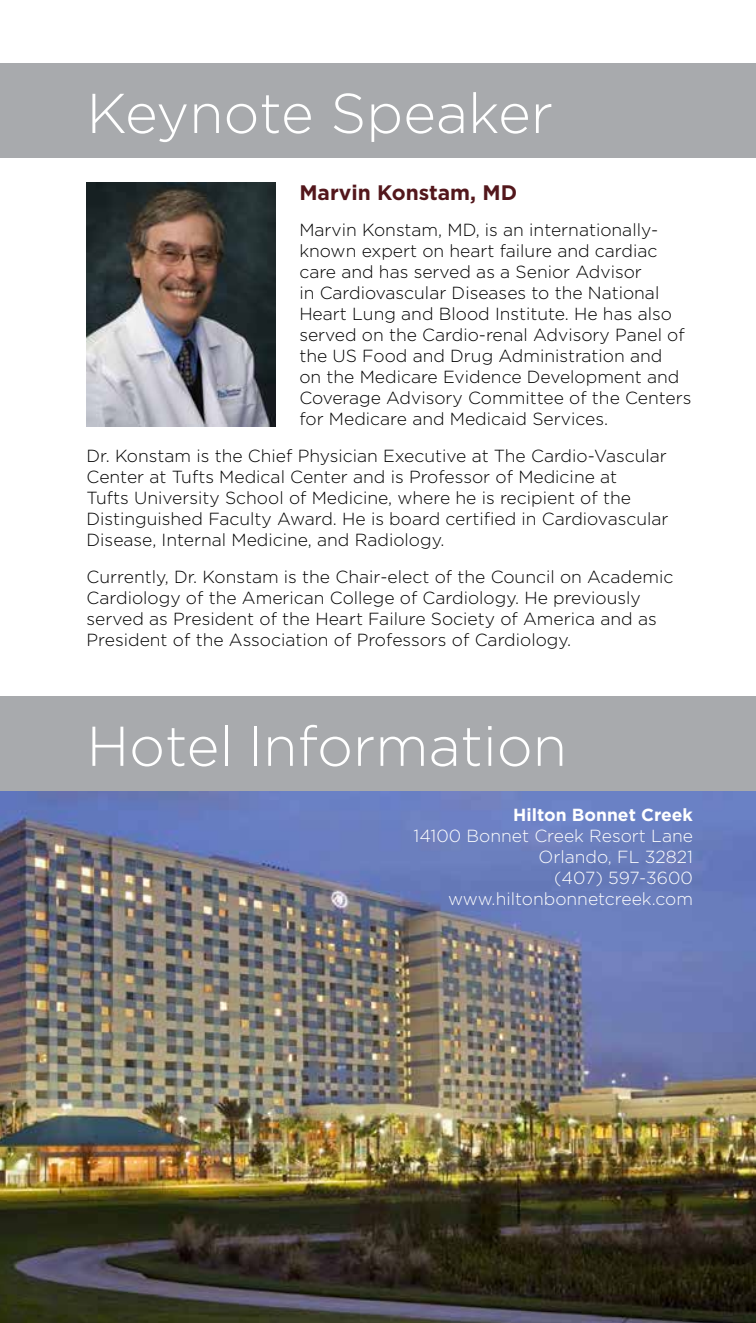
<style>
.page{position:relative;width:756px;height:1323px;background:#fff}
.page>*{position:absolute;margin:0;border:0;box-sizing:border-box;transform-origin:0 0}
.t1{font:300 56px "Gotham";color:#fff}
.t2{font:700 21px "Gotham";color:#53171c}
.t3{font:300 17.5px/21px "Gotham";color:#000}
.t4{font:300 17.5px/21px "Gotham";color:#fff;text-align:right}
.t5{font:700 17.5px "Gotham";color:#fff}
</style>
<div class="page">
<div style="left:0;top:63px;width:756px;height:94px;background:#a8aaad"></div>
<img style="left:87px;top:183px;width:189px;height:244px">
<img style="left:0;top:790px;width:756px;height:533px">
<div style="left:0;top:696px;width:756px;height:94px;background:#a8aaad"></div>
<h1 class="t1" style="left:87px;top:78px;width:468px">Keynote Speaker</h1>
<p class="t2" style="left:299px;top:178px;width:219px">Marvin Konstam, MD</p>
<p class="t3" style="left:299px;top:219px;width:394px">Marvin Konstam, MD, is an internationally&shy;known expert on heart failure and cardiac care and has served as a Senior Advisor<br>in Cardiovascular Diseases to the National Heart Lung and Blood Institute. He has also served on the Cardio-renal Advisory Panel of the US Food and Drug Administration and<br>on the Medicare Evidence Development and Coverage Advisory Committee of the Centers for Medicare and Medicaid Services.</p>
<p class="t3" style="left:87px;top:445px;width:583px">Dr. Konstam is the Chief Physician Executive at The Cardio-Vascular Center at Tufts Medical Center and is Professor of Medicine at<br>Tufts University School of Medicine, where he is recipient of the Distinguished Faculty Award. He is board certified in Cardiovascular Disease, Internal Medicine, and Radiology.</p>
<p class="t3" style="left:87px;top:566px;width:588px">Currently, Dr. Konstam is the Chair-elect of the Council on Academic Cardiology of the American College of Cardiology. He previously served as President of the Heart Failure Society of America and as President of the Association of Professors of Cardiology.</p>
<h1 class="t1" style="left:87px;top:711px;width:482px">Hotel Information</h1>
<p class="t5" style="left:513px;top:803px;width:181px">Hilton Bonnet Creek</p>
<p class="t4" style="left:414px;top:825px;width:281px">14100 Bonnet Creek Resort Lane<br>Orlando, FL 32821<br>(407) 597-3600 www.hiltonbonnetcreek.com</p>
</div>
